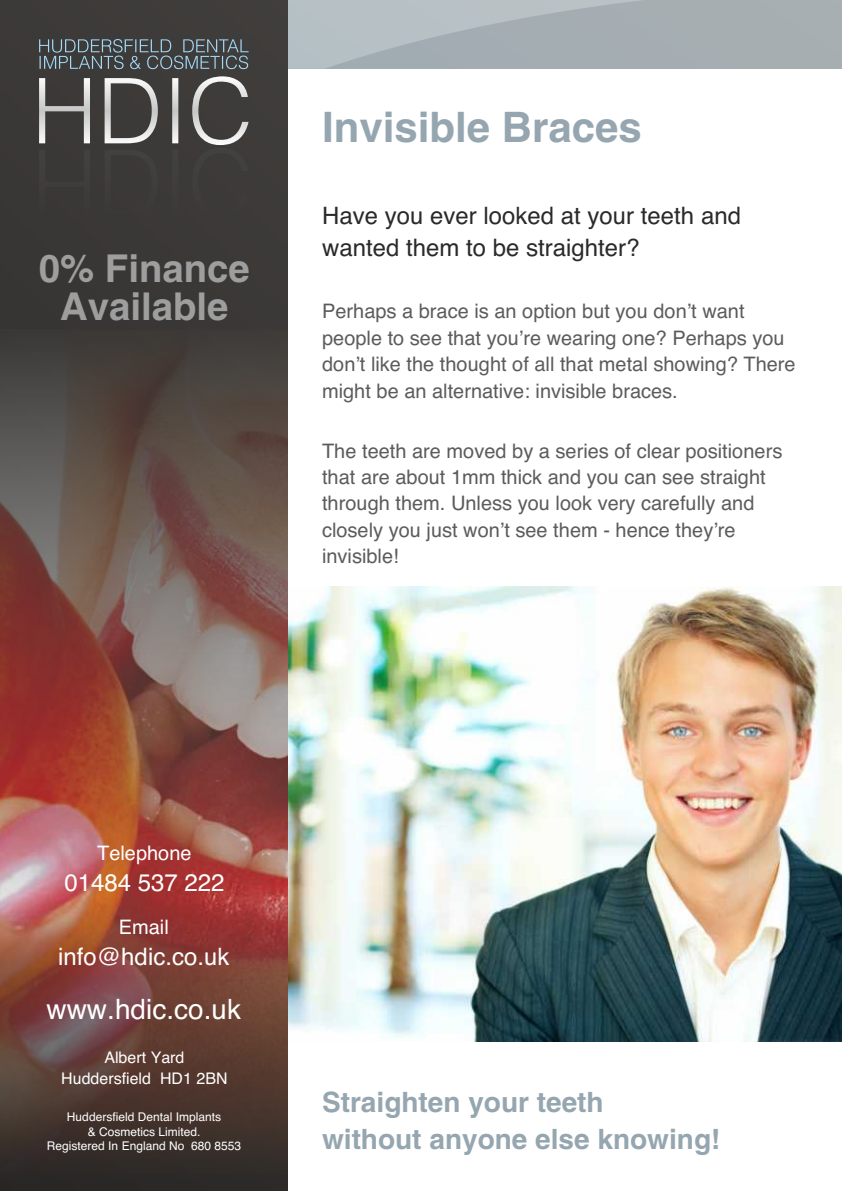
<style>
.page{position:relative;width:842px;height:1191px;background:#fff}
.page>*{position:absolute;margin:0;border:0;box-sizing:border-box;transform-origin:0 0}
.t1{font:700 42px "Helvetica";color:#96a6b0}
.t2{font:700 38.4px/38.2px "Helvetica";color:#9e9e9e;text-align:center}
.t3{font:700 28px/36.6px "Helvetica";color:#96a6b0}
.t4{font:28px "Helvetica";color:#fff}
.t5{font:24px/31.8px "Helvetica";color:#2b2929}
.t6{font:24px "Helvetica";color:#fff}
.t7{font:20px/26.4px "Helvetica";color:#5c5c5c}
.t8{font:20px "Helvetica";color:#fff}
.t9{font:16px/21.2px "Helvetica";color:#fff;text-align:center}
.t10{font:12px/14.4px "Helvetica";color:#fff;text-align:center}
</style>
<div class="page">
<img style="left:288px;top:586px;width:554px;height:455px">
<svg style="left:288px;top:0;width:554px;height:69px;background:#aab3b7"></svg>
<div style="left:0;top:0;width:288px;height:1191px;background:#3b3937"></div>
<img style="left:0;top:357px;width:288px;height:834px">
<svg style="left:39px;top:76px;width:210px;height:70px"></svg>
<svg style="left:39px;top:39px;width:210px;height:30px"></svg>
<h2 class="t2" style="left:39px;top:253px;width:212px">0% Finance<br>Available</h2>
<h1 class="t1" style="left:322px;top:111px;width:321px">Invisible Braces</h1>
<p class="t5" style="left:322px;top:202px;width:420px">Have you ever looked at your teeth and wanted them to be straighter?</p>
<p class="t7" style="left:322px;top:300px;width:475px">Perhaps a brace is an option but you don’t want people to see that you’re wearing one? Perhaps you don’t like the thought of all that metal showing? There might be an alternative: invisible braces.</p>
<p class="t7" style="left:322px;top:439px;width:462px">The teeth are moved by a series of clear positioners that are about 1mm thick and you can see straight through them. Unless you look very carefully and closely you just won’t see them - hence they’re invisible!</p>
<p class="t8" style="left:97px;top:845px;width:96px">Telephone</p>
<p class="t6" style="left:64px;top:872px;width:162px">01484 537 222</p>
<p class="t8" style="left:119px;top:918px;width:51px">Email</p>
<p class="t6" style="left:58px;top:946px;width:173px">info@hdic.co.uk</p>
<h3 class="t4" style="left:47px;top:997px;width:196px">www.hdic.co.uk</h3>
<p class="t9" style="left:61px;top:1047px;width:168px">Albert Yard<br>Huddersfield HD1 2BN</p>
<p class="t10" style="left:47px;top:1110px;width:196px">Huddersfield Dental Implants<br>&amp; Cosmetics Limited.<br>Registered In England No 680 8553</p>
<h3 class="t3" style="left:322px;top:1086px;width:400px">Straighten your teeth<br>without anyone else knowing!</h3>
</div>
